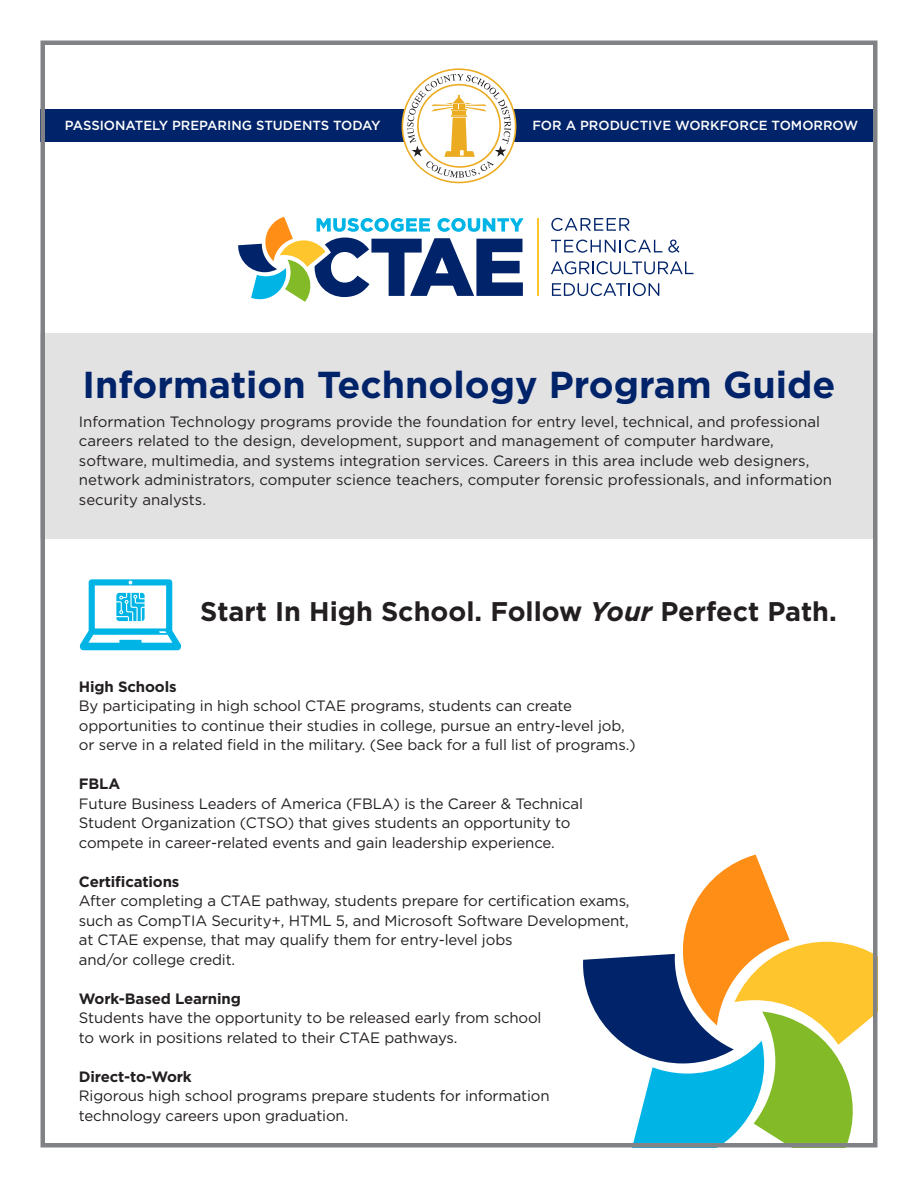
<style>
.page{position:relative;width:918px;height:1188px;background:#fff}
.page>*{position:absolute;margin:0;border:0;box-sizing:border-box;transform-origin:0 0}
.t1{font:700 37.5px "Gotham";color:#002369}
.t2{font:700 27px "Gotham";color:#231f20}
.t3{font:15px/19.5px "Gotham";letter-spacing:-.01em;color:#231f20}
.t4{font:700 15px "Gotham";letter-spacing:-.01em;color:#231f20}
.t5{font:500 13.2px "Gotham";color:#fff}
.s1{font-style:italic}
</style>
<div class="page">
<svg style="left:583px;top:855px;width:290px;height:288px"></svg>
<div style="left:40px;top:110px;width:838px;height:32px;background:#002369"></div>
<div style="left:40px;top:333px;width:838px;height:205px;background:#e3e2e3"></div>
<div style="left:40px;top:40px;width:838px;height:1108px;border:4px solid #808285"></div>
<svg style="left:402px;top:68px;width:114px;height:115px"></svg>
<svg style="left:80px;top:579px;width:101px;height:71px"></svg>
<svg style="left:551px;top:218px;width:79px;height:13px"></svg>
<svg style="left:551px;top:240px;width:111px;height:13px"></svg>
<svg style="left:668px;top:240px;width:12px;height:13px"></svg>
<svg style="left:551px;top:261px;width:143px;height:13px"></svg>
<svg style="left:552px;top:283px;width:107px;height:13px"></svg>
<hr style="left:537px;top:218px;width:2px;height:78px;background:#ffc52d">
<svg style="left:238px;top:217px;width:286px;height:85px"></svg>
<p class="t5" style="left:65px;top:118px;width:317px">PASSIONATELY PREPARING STUDENTS TODAY</p>
<p class="t5" style="left:532px;top:118px;width:327px">FOR A PRODUCTIVE WORKFORCE TOMORROW</p>
<p class="t1" style="left:83px;top:360px;width:754px">Information Technology Program Guide</p>
<p class="t3" style="left:79px;top:411px;width:755px">Information Technology programs provide the foundation for entry level, technical, and professional careers related to the design, development, support and management of computer hardware, software, multimedia, and systems integration services. Careers in this area include web designers, network administrators, computer science teachers, computer forensic professionals, and information security analysts.</p>
<p class="t2" style="left:200px;top:594px;width:638px">Start In High School. Follow <span class="s1">Your</span> Perfect Path.</p>
<p class="t4" style="left:79px;top:676px;width:99px">High Schools</p>
<p class="t3" style="left:79px;top:696px;width:558px">By participating in high school CTAE programs, students can create opportunities to continue their studies in college, pursue an entry-level job, or serve in a related field in the military. (See back for a full list of programs.)</p>
<p class="t4" style="left:79px;top:774px;width:43px">FBLA</p>
<p class="t3" style="left:79px;top:793px;width:506px">Future Business Leaders of America (FBLA) is the Career &amp; Technical<br>Student Organization (CTSO) that gives students an opportunity to compete in career-related events and gain leadership experience.</p>
<p class="t4" style="left:79px;top:871px;width:102px">Certifications</p>
<p class="t3" style="left:79px;top:891px;width:552px">After completing a CTAE pathway, students prepare for certification exams, such as CompTIA Security+, HTML 5, and Microsoft Software Development, at CTAE expense, that may qualify them for entry-level jobs<br>and/or college credit.</p>
<p class="t4" style="left:79px;top:988px;width:163px">Work-Based Learning</p>
<p class="t3" style="left:79px;top:1008px;width:464px">Students have the opportunity to be released early from school to work in positions related to their CTAE pathways.</p>
<p class="t4" style="left:79px;top:1066px;width:114px">Direct-to-Work</p>
<p class="t3" style="left:79px;top:1086px;width:472px">Rigorous high school programs prepare students for information technology careers upon graduation.</p>
</div>
